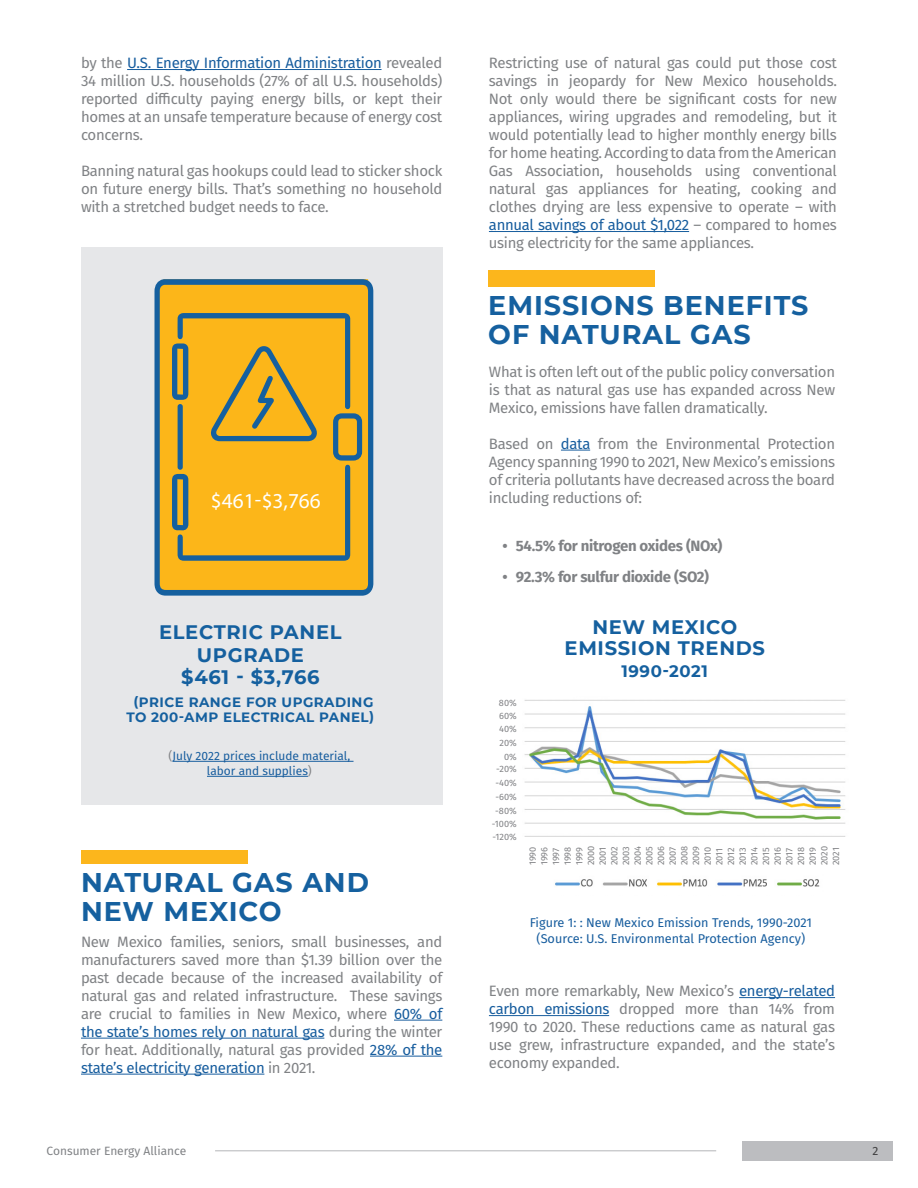
<style>
.page{position:relative;width:918px;height:1188px;background:#fff}
.page>*{position:absolute;margin:0;border:0;box-sizing:border-box;transform-origin:0 0}
.Headline_2{font:700 27px/28.5px "Montserrat";letter-spacing:.035em;color:#15609f}
.Headline_3{font:21.3px "Myriad Pro";color:#fff}
.Headline_2-2{font:700 19.5px "Montserrat";letter-spacing:.035em;color:#15609f}
.Headline_2-3{font:700 16.5px "Montserrat";letter-spacing:.035em;color:#15609f}
.Body_Text{font:15px/18px "Fira Sans";letter-spacing:-.02em;color:#808285;text-align:justify}
.t1{font:700 15px "Fira Sans";letter-spacing:-.02em;color:#808285}
.Headline_2-4{font:700 13.5px/15px "Montserrat";letter-spacing:.035em;color:#15609f;text-align:center}
.Body_Text-2{font:12.75px "Fira Sans";color:#175d9e}
.Body_Text-3{font:12px/15px "Fira Sans";color:#175d9e;text-align:center}
.t2{font:12px "Fira Sans";color:#808285}
.t3{font:12px "Fira Sans";color:#3e3e3f}
.Body_Text-4{font:9.15px "Fira Sans";color:#818285}
.s1{color:#175d9e}
.s2{color:#808285}
</style>
<div class="page">
<hr style="left:394px;top:1020px;width:48px;height:1px;background:#175d9e">
<hr style="left:81px;top:1038px;width:243px;height:1px;background:#175d9e">
<hr style="left:370px;top:1056px;width:72px;height:1px;background:#175d9e">
<hr style="left:81px;top:1074px;width:183px;height:1px;background:#175d9e">
<div style="left:82px;top:851px;width:166px;height:13px;background:#fcb61c"></div>
<div style="left:81px;top:247px;width:361px;height:558px;background:#e6e7e9"></div>
<svg style="left:155px;top:279px;width:218px;height:317px;background:#c3a13b"></svg>
<svg style="left:172px;top:313px;width:190px;height:248px;background:#d8a82d"></svg>
<hr style="left:173px;top:761px;width:181px;height:1px;background:#175d9e">
<hr style="left:207px;top:776px;width:101px;height:1px;background:#175d9e">
<div style="left:488px;top:270px;width:166px;height:16px;background:#fcb61c"></div>
<svg style="left:561px;top:450px;width:29px;height:1px"></svg>
<hr style="left:739px;top:997px;width:96px;height:1px;background:#175d9e">
<hr style="left:489px;top:1015px;width:120px;height:1px;background:#175d9e">
<hr style="left:489px;top:231px;width:200px;height:1px;background:#175d9e">
<hr style="left:127px;top:69px;width:255px;height:1px;background:#175d9e">
<img style="left:524px;top:700px;width:322px;height:124px">
<img style="left:555px;top:879px;width:265px;height:8px">
<div style="left:742px;top:1141px;width:150px;height:20px;background:#bcbdc0"></div>
<hr style="left:215px;top:1150px;width:501px;height:1px;background:#bcbdc0">
<p class="Body_Text" style="left:81px;top:53px;width:363px">by the <span class="s1">U.S. Energy Information Administration</span> revealed 34 million U.S. households (27% of all U.S. households) reported difficulty paying energy bills, or kept their homes at an unsafe temperature because of energy cost concerns.</p>
<p class="Body_Text" style="left:81px;top:161px;width:363px">Banning natural gas hookups could lead to sticker shock on future energy bills. That’s something no household with a stretched budget needs to face.</p>
<p class="Headline_3" style="left:211px;top:488px;width:111px">$461-$3,766</p>
<p class="Headline_2-2" style="left:159px;top:618px;width:184px">ELECTRIC PANEL</p>
<p class="Headline_2-2" style="left:197px;top:641px;width:109px">UPGRADE</p>
<p class="Headline_2-2" style="left:181px;top:663px;width:140px">$461 - $3,766</p>
<p class="Headline_2-4" style="left:126px;top:694px;width:249px">(PRICE RANGE FOR UPGRADING<br>TO 200-AMP ELECTRICAL PANEL)</p>
<p class="Body_Text-3" style="left:168px;top:748px;width:183px"><span class="s2">(</span>July 2022 prices include material, labor and supplies<span class="s2">)</span></p>
<p class="Headline_2" style="left:81px;top:867px;width:290px">NATURAL GAS AND<br>NEW MEXICO</p>
<p class="Body_Text" style="left:81px;top:932px;width:363px">New Mexico families, seniors, small businesses, and manufacturers saved more than $1.39 billion over the past decade because of the increased availability of natural gas and related infrastructure. These savings are crucial to families in New Mexico, where <span class="s1">60% of the state’s homes rely on natural gas</span> during the winter for heat. Additionally, natural gas provided <span class="s1">28% of the state’s electricity generation</span> in 2021.</p>
<p class="Body_Text" style="left:489px;top:53px;width:350px">Restricting use of natural gas could put those cost savings in jeopardy for New Mexico households.<br>Not only would there be significant costs for new appliances, wiring upgrades and remodeling, but it would potentially lead to higher monthly energy bills for home heating. According to data from the American Gas Association, households using conventional natural gas appliances for heating, cooking and clothes drying are less expensive to operate – with <span class="s1">annual savings of about $1,022</span> – compared to homes using electricity for the same appliances.</p>
<p class="Headline_2" style="left:488px;top:290px;width:322px">EMISSIONS BENEFITS<br>OF NATURAL GAS</p>
<p class="Body_Text" style="left:489px;top:362px;width:348px">What is often left out of the public policy conversation is that as natural gas use has expanded across New Mexico, emissions have fallen dramatically.</p>
<p class="Body_Text" style="left:489px;top:434px;width:348px">Based on <span class="s1">data</span> from the Environmental Protection Agency spanning 1990 to 2021, New Mexico’s emissions of criteria pollutants have decreased across the board including reductions of:</p>
<p class="t1" style="left:502px;top:533px;width:222px">• 54.5% for nitrogen oxides (NOx)</p>
<p class="t1" style="left:502px;top:564px;width:208px">• 92.3% for sulfur dioxide (SO2)</p>
<p class="Body_Text-4" style="left:499px;top:695px;width:19px">80%</p>
<p class="Body_Text-4" style="left:499px;top:709px;width:19px">60%</p>
<p class="Body_Text-4" style="left:499px;top:722px;width:19px">40%</p>
<p class="Body_Text-4" style="left:499px;top:736px;width:19px">20%</p>
<p class="Body_Text-4" style="left:504px;top:749px;width:14px">0%</p>
<p class="Body_Text-4" style="left:496px;top:762px;width:22px">-20%</p>
<p class="Body_Text-4" style="left:496px;top:776px;width:23px">-40%</p>
<p class="Body_Text-4" style="left:495px;top:790px;width:23px">-60%</p>
<p class="Body_Text-4" style="left:495px;top:803px;width:23px">-80%</p>
<p class="Body_Text-4" style="left:492px;top:817px;width:26px">-100%</p>
<p class="Body_Text-4" style="left:492px;top:830px;width:26px">-120%</p>
<p class="Headline_2-2" style="left:592px;top:613px;width:146px">NEW MEXICO</p>
<p class="Headline_2-2" style="left:565px;top:634px;width:202px">EMISSION TRENDS</p>
<p class="Headline_2-3" style="left:622px;top:659px;width:88px">1990-2021</p>
<p class="Body_Text-4" style="left:526px;top:865px;width:20px;rotate:-90deg">1990</p>
<p class="Body_Text-4" style="left:537px;top:865px;width:20px;rotate:-90deg">1996</p>
<p class="Body_Text-4" style="left:549px;top:865px;width:19px;rotate:-90deg">1997</p>
<p class="Body_Text-4" style="left:561px;top:865px;width:20px;rotate:-90deg">1998</p>
<p class="Body_Text-4" style="left:572px;top:865px;width:20px;rotate:-90deg">1999</p>
<p class="Body_Text-4" style="left:584px;top:865px;width:21px;rotate:-90deg">2000</p>
<p class="Body_Text-4" style="left:596px;top:865px;width:20px;rotate:-90deg">2001</p>
<p class="Body_Text-4" style="left:607px;top:865px;width:21px;rotate:-90deg">2002</p>
<p class="Body_Text-4" style="left:619px;top:865px;width:21px;rotate:-90deg">2003</p>
<p class="Body_Text-4" style="left:631px;top:865px;width:21px;rotate:-90deg">2004</p>
<p class="Body_Text-4" style="left:642px;top:865px;width:21px;rotate:-90deg">2005</p>
<p class="Body_Text-4" style="left:654px;top:865px;width:21px;rotate:-90deg">2006</p>
<p class="Body_Text-4" style="left:666px;top:865px;width:20px;rotate:-90deg">2007</p>
<p class="Body_Text-4" style="left:677px;top:865px;width:21px;rotate:-90deg">2008</p>
<p class="Body_Text-4" style="left:689px;top:865px;width:21px;rotate:-90deg">2009</p>
<p class="Body_Text-4" style="left:701px;top:865px;width:20px;rotate:-90deg">2010</p>
<p class="Body_Text-4" style="left:712px;top:865px;width:19px;rotate:-90deg">2011</p>
<p class="Body_Text-4" style="left:724px;top:865px;width:20px;rotate:-90deg">2012</p>
<p class="Body_Text-4" style="left:736px;top:865px;width:20px;rotate:-90deg">2013</p>
<p class="Body_Text-4" style="left:747px;top:865px;width:20px;rotate:-90deg">2014</p>
<p class="Body_Text-4" style="left:759px;top:865px;width:20px;rotate:-90deg">2015</p>
<p class="Body_Text-4" style="left:771px;top:865px;width:20px;rotate:-90deg">2016</p>
<p class="Body_Text-4" style="left:782px;top:865px;width:19px;rotate:-90deg">2017</p>
<p class="Body_Text-4" style="left:794px;top:865px;width:20px;rotate:-90deg">2018</p>
<p class="Body_Text-4" style="left:806px;top:865px;width:20px;rotate:-90deg">2019</p>
<p class="Body_Text-4" style="left:817px;top:865px;width:21px;rotate:-90deg">2020</p>
<p class="Body_Text-4" style="left:829px;top:865px;width:19px;rotate:-90deg">2021</p>
<p class="Body_Text-2" style="left:530px;top:913px;width:284px">Figure 1: : New Mexico Emission Trends, 1990-2021</p>
<p class="Body_Text-2" style="left:537px;top:929px;width:270px">(Source: U.S. Environmental Protection Agency)</p>
<p class="Body_Text" style="left:489px;top:981px;width:348px">Even more remarkably, New Mexico’s <span class="s1">energy-related carbon emissions</span> dropped more than 14% from 1990 to 2020. These reductions came as natural gas use grew, infrastructure expanded, and the state’s economy expanded.</p>
<p class="t2" style="left:47px;top:1142px;width:141px">Consumer Energy Alliance</p>
<p class="t3" style="left:873px;top:1142px;width:7px">2</p>
</div>
